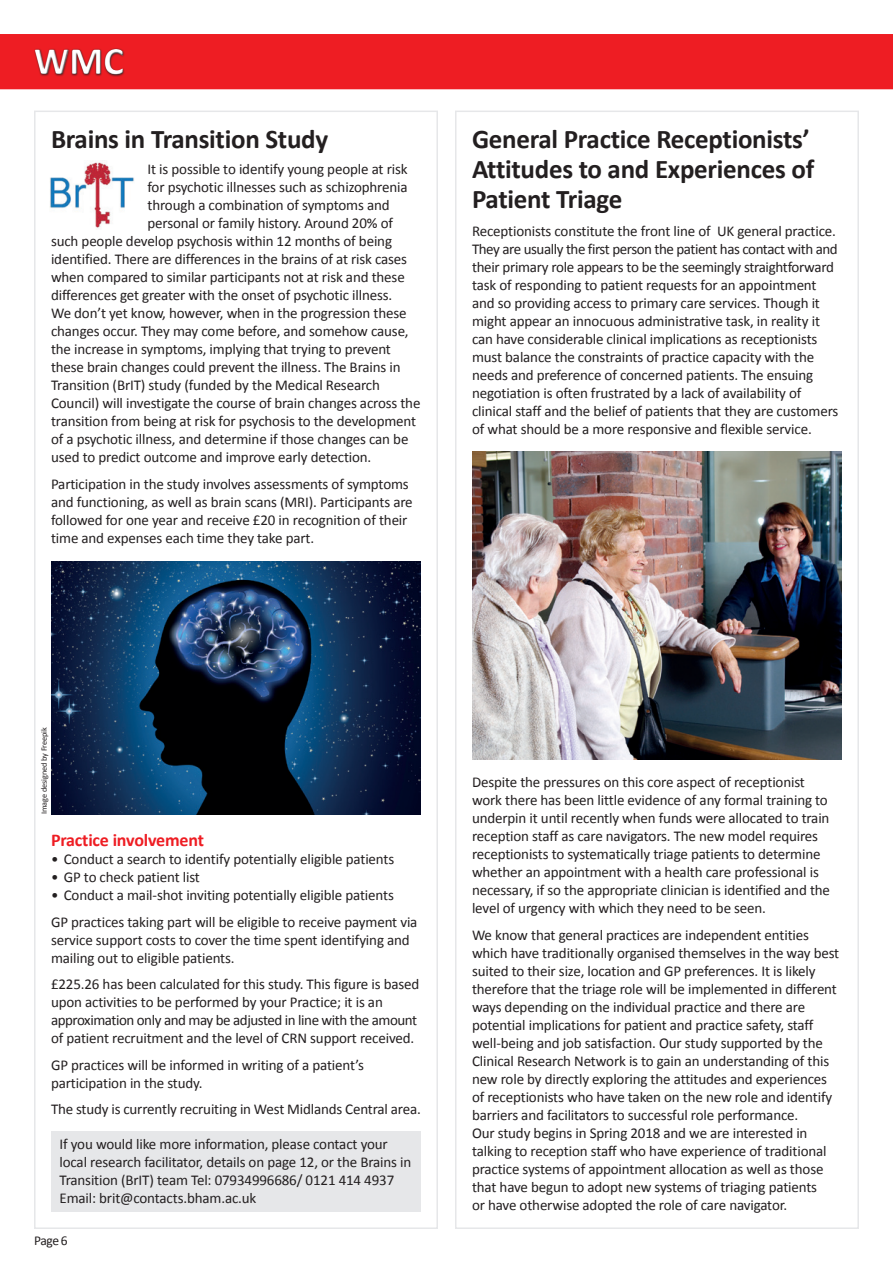
<style>
.page{position:relative;width:893px;height:1263px;background:#fff}
.page>*{position:absolute;margin:0;border:0;box-sizing:border-box;transform-origin:0 0}
.t1{font:700 39px "Calibri";color:#fff}
.t2{font:700 27px/30px "Calibri";letter-spacing:-.01em;color:#231f20}
.t3{font:700 18px "Calibri";letter-spacing:-.01em;color:#ee1d23}
.t4{font:15px/18px "Calibri";letter-spacing:-.01em;color:#231f20}
.t5{font:13.5px "Calibri";color:#231f20}
.t6{font:8.25px "Calibri";letter-spacing:-.01em;color:#231f20}
</style>
<div class="page">
<div style="left:0;top:34px;width:893px;height:55px;background:#ee1d23"></div>
<div style="left:34px;top:48px;width:92px;height:29px;background:#231f20;opacity:.75"></div>
<div style="left:33px;top:48px;width:92px;height:25px;background:#fff;opacity:.75"></div>
<div style="left:33px;top:49px;width:92px;height:27px;background:#231f20;opacity:.75"></div>
<div style="left:51px;top:1131px;width:370px;height:81px;background:#e6e7e9"></div>
<img style="left:472px;top:451px;width:370px;height:308px">
<img style="left:50px;top:161px;width:84px;height:67px">
<img style="left:51px;top:561px;width:370px;height:253px">
<div style="left:34px;top:111px;width:404px;height:1118px;border:2px solid #e6e7e9"></div>
<div style="left:455px;top:111px;width:404px;height:1118px;border:2px solid #e6e7e9"></div>
<h1 class="t1" style="left:34px;top:37px;width:92px">WMC</h1>
<h2 class="t2" style="left:51px;top:123px;width:279px">Brains in Transition Study</h2>
<p class="t4" style="left:148px;top:160px;width:262px">It is possible to identify young people at risk</p>
<p class="t4" style="left:148px;top:178px;width:262px">for psychotic illnesses such as schizophrenia</p>
<p class="t4" style="left:148px;top:196px;width:244px">through a combination of symptoms and</p>
<p class="t4" style="left:148px;top:214px;width:247px">personal or family history. Around 20% of</p>
<p class="t4" style="left:51px;top:232px;width:343px">such people develop psychosis within 12 months of being</p>
<p class="t4" style="left:51px;top:250px;width:358px">identified. There are differences in the brains of at risk cases</p>
<p class="t4" style="left:51px;top:268px;width:355px">when compared to similar participants not at risk and these</p>
<p class="t4" style="left:51px;top:286px;width:343px">differences get greater with the onset of psychotic illness.</p>
<p class="t4" style="left:51px;top:304px;width:357px">We don’t yet know, however, when in the progression these</p>
<p class="t4" style="left:51px;top:322px;width:359px">changes occur. They may come before, and somehow cause,</p>
<p class="t4" style="left:51px;top:340px;width:341px">the increase in symptoms, implying that trying to prevent</p>
<p class="t4" style="left:51px;top:358px;width:351px">these brain changes could prevent the illness. The Brains in</p>
<p class="t4" style="left:51px;top:376px;width:330px">Transition (BrIT) study (funded by the Medical Research</p>
<p class="t4" style="left:51px;top:394px;width:371px">Council) will investigate the course of brain changes across the</p>
<p class="t4" style="left:51px;top:412px;width:367px">transition from being at risk for psychosis to the development</p>
<p class="t4" style="left:51px;top:430px;width:359px">of a psychotic illness, and determine if those changes can be</p>
<p class="t4" style="left:51px;top:448px;width:322px">used to predict outcome and improve early detection.</p>
<p class="t4" style="left:51px;top:474px;width:363px">Participation in the study involves assessments of symptoms and functioning, as well as brain scans (MRI). Participants are followed for one year and receive £20 in recognition of their time and expenses each time they take part.</p>
<h2 class="t2" style="left:472px;top:123px;width:344px">General Practice Receptionists’<br>Attitudes to and Experiences of<br>Patient Triage</h2>
<p class="t4" style="left:472px;top:221px;width:368px">Receptionists constitute the front line of UK general practice.<br>They are usually the first person the patient has contact with and their primary role appears to be the seemingly straightforward task of responding to patient requests for an appointment and so providing access to primary care services. Though it might appear an innocuous administrative task, in reality it can have considerable clinical implications as receptionists must balance the constraints of practice capacity with the needs and preference of concerned patients. The ensuing negotiation is often frustrated by a lack of availability of clinical staff and the belief of patients that they are customers of what should be a more responsive and flexible service.</p>
<p class="t6" style="left:39px;top:814px;width:89px;rotate:-90deg">Image designed by Freepik</p>
<p class="t3" style="left:51px;top:829px;width:154px">Practice involvement</p>
<p class="t4" style="left:51px;top:850px;width:345px">• Conduct a search to identify potentially eligible patients</p>
<p class="t4" style="left:51px;top:868px;width:150px">• GP to check patient list</p>
<p class="t4" style="left:51px;top:881px;width:368px;line-height:26.5px">• Conduct a mail-shot inviting potentially eligible patients<br>GP practices taking part will be eligible to receive payment via</p>
<p class="t4" style="left:51px;top:930px;width:360px">service support costs to cover the time spent identifying and mailing out to eligible patients.</p>
<p class="t4" style="left:51px;top:975px;width:370px">£225.26 has been calculated for this study. This figure is based upon activities to be performed by your Practice; it is an approximation only and may be adjusted in line with the amount of patient recruitment and the level of CRN support received.</p>
<p class="t4" style="left:51px;top:1055px;width:315px">GP practices will be informed in writing of a patient’s participation in the study.</p>
<p class="t4" style="left:51px;top:1100px;width:371px">The study is currently recruiting in West Midlands Central area.</p>
<p class="t4" style="left:60px;top:1135px;width:353px">If you would like more information, please contact your local research facilitator, details on page 12, or the Brains in Transition (BrIT) team Tel: 07934996686/ 0121 414 4937<br>Email: brit@contacts.bham.ac.uk</p>
<p class="t5" style="left:34px;top:1232px;width:35px">Page 6</p>
<p class="t4" style="left:472px;top:772px;width:360px">Despite the pressures on this core aspect of receptionist work there has been little evidence of any formal training to underpin it until recently when funds were allocated to train reception staff as care navigators. The new model requires receptionists to systematically triage patients to determine whether an appointment with a health care professional is necessary, if so the appropriate clinician is identified and the level of urgency with which they need to be seen.</p>
<p class="t4" style="left:472px;top:925px;width:369px">We know that general practices are independent entities which have traditionally organised themselves in the way best suited to their size, location and GP preferences. It is likely therefore that the triage role will be implemented in different ways depending on the individual practice and there are potential implications for patient and practice safety, staff well-being and job satisfaction. Our study supported by the Clinical Research Network is to gain an understanding of this new role by directly exploring the attitudes and experiences of receptionists who have taken on the new role and identify barriers and facilitators to successful role performance.<br>Our study begins in Spring 2018 and we are interested in talking to reception staff who have experience of traditional practice systems of appointment allocation as well as those that have begun to adopt new systems of triaging patients<br>or have otherwise adopted the role of care navigator.</p>
</div>
